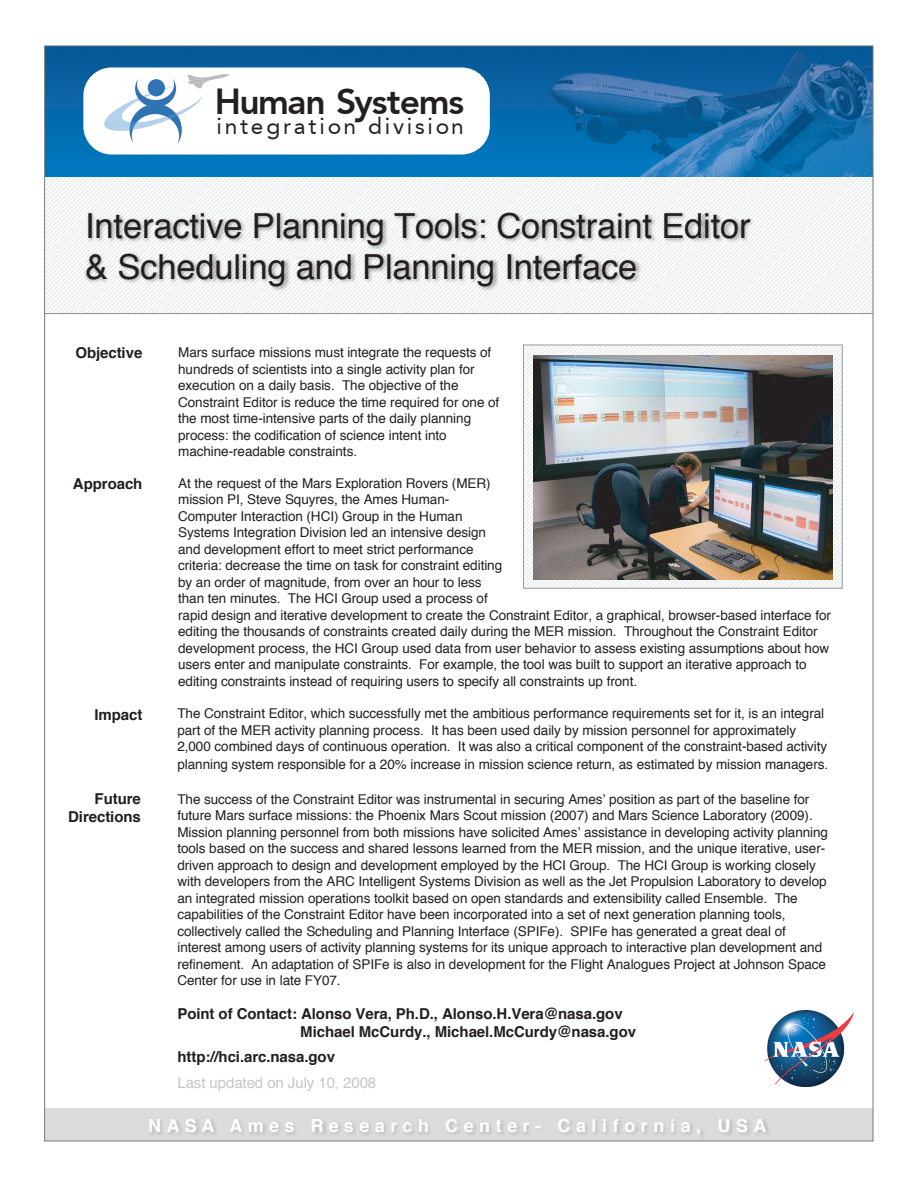
<style>
.page{position:relative;width:918px;height:1188px;background:#fff}
.page>*{position:absolute;margin:0;border:0;box-sizing:border-box;transform-origin:0 0}
.t1{font:700 35.4px "Expo S Si";letter-spacing:-.035em;color:#231f20}
.t2{font:34.5px/41.2px "Helvetica";letter-spacing:-.005em;color:#231f20}
.t3{font:22.8px "Expo S Si";letter-spacing:.125em;color:#231f20}
.t4{font:700 18px "Helvetica";letter-spacing:.31em;color:#fff}
.t5{font:700 15px/18px "Helvetica";letter-spacing:-.005em;color:#231f20;text-align:right}
.t6{font:15px "Helvetica";letter-spacing:-.005em;color:#c5c6c8}
.t7{font:13.5px/16.5px "Helvetica";letter-spacing:-.005em;color:#231f20}
</style>
<div class="page">
<img style="left:46px;top:48px;width:825px;height:129px">
<div style="left:83px;top:68px;width:407px;height:86px;background:#fff;border-radius:28px"></div>
<img style="left:46px;top:178px;width:825px;height:135px">
<svg style="left:104px;top:74px;width:126px;height:70px"></svg>
<img style="left:82px;top:200px;width:686px;height:102px">
<hr style="left:45px;top:313px;width:828px;height:1px;background:#929aa0">
<img style="left:765px;top:1010px;width:89px;height:76px">
<div style="left:45px;top:1108px;width:828px;height:33px;background:#999;opacity:.34"></div>
<img style="left:525px;top:347px;width:315px;height:239px">
<div style="left:523px;top:345px;width:319px;height:243px;border:1px solid #949ca2"></div>
<img style="left:534px;top:356px;width:298px;height:224px">
<h1 class="t1" style="left:215px;top:80px;width:251px">Human Systems</h1>
<h3 class="t3" style="left:216px;top:113px;width:249px">integration division</h3>
<h2 class="t2" style="left:85px;top:207px;width:667px">Interactive Planning Tools: Constraint Editor &amp; Scheduling and Planning Interface</h2>
<p class="t5" style="left:75px;top:345px;width:68px">Objective</p>
<p class="t7" style="left:178px;top:345px;width:323px">Mars surface missions must integrate the requests of hundreds of scientists into a single activity plan for execution on a daily basis. The objective of the Constraint Editor is reduce the time required for one of the most time-intensive parts of the daily planning process: the codification of science intent into machine-readable constraints.</p>
<p class="t5" style="left:73px;top:476px;width:71px">Approach</p>
<p class="t7" style="left:178px;top:476px;width:654px">At the request of the Mars Exploration Rovers (MER)<br>mission PI, Steve Squyres, the Ames Human-<br>Computer Interaction (HCI) Group in the Human<br>Systems Integration Division led an intensive design<br>and development effort to meet strict performance<br>criteria: decrease the time on task for constraint editing<br>by an order of magnitude, from over an hour to less<br>than ten minutes. The HCI Group used a process of<br>rapid design and iterative development to create the Constraint Editor, a graphical, browser-based interface for editing the thousands of constraints created daily during the MER mission. Throughout the Constraint Editor development process, the HCI Group used data from user behavior to assess existing assumptions about how users enter and manipulate constraints. For example, the tool was built to support an iterative approach to editing constraints instead of requiring users to specify all constraints up front.</p>
<p class="t5" style="left:94px;top:707px;width:49px">Impact</p>
<p class="t5" style="left:68px;top:791px;width:74px">Future<br>Directions</p>
<p class="t7" style="left:177px;top:706px;width:651px">The Constraint Editor, which successfully met the ambitious performance requirements set for it, is an integral part of the MER activity planning process. It has been used daily by mission personnel for approximately<br>2,000 combined days of continuous operation. It was also a critical component of the constraint-based activity</p>
<p class="t7" style="left:177px;top:757px;width:652px">planning system responsible for a 20% increase in mission science return, as estimated by mission managers.</p>
<p class="t7" style="left:177px;top:791px;width:652px">The success of the Constraint Editor was instrumental in securing Ames’ position as part of the baseline for future Mars surface missions: the Phoenix Mars Scout mission (2007) and Mars Science Laboratory (2009).<br>Mission planning personnel from both missions have solicited Ames’ assistance in developing activity planning tools based on the success and shared lessons learned from the MER mission, and the unique iterative, user&shy;driven approach to design and development employed by the HCI Group. The HCI Group is working closely with developers from the ARC Intelligent Systems Division as well as the Jet Propulsion Laboratory to develop an integrated mission operations toolkit based on open standards and extensibility called Ensemble. The capabilities of the Constraint Editor have been incorporated into a set of next generation planning tools, collectively called the Scheduling and Planning Interface (SPIFe). SPIFe has generated a great deal of interest among users of activity planning systems for its unique approach to interactive plan development and refinement. An adaptation of SPIFe is also in development for the Flight Analogues Project at Johnson Space Center for use in late FY07.</p>
<p class="t5" style="left:300px;top:1005px;width:337px;text-align:left;text-indent:-123px">Point of Contact: Alonso Vera, Ph.D., Alonso.H.Vera@nasa.gov<br>Michael McCurdy., Michael.McCurdy@nasa.gov</p>
<p class="t6" style="left:177px;top:1073px;width:200px">Last updated on July 10, 2008</p>
<p class="t5" style="left:177px;top:1048px;width:159px">http://hci.arc.nasa.gov</p>
<h3 class="t4" style="left:148px;top:1113px;width:620px">NASA Ames Research Center- California, USA</h3>
</div>
